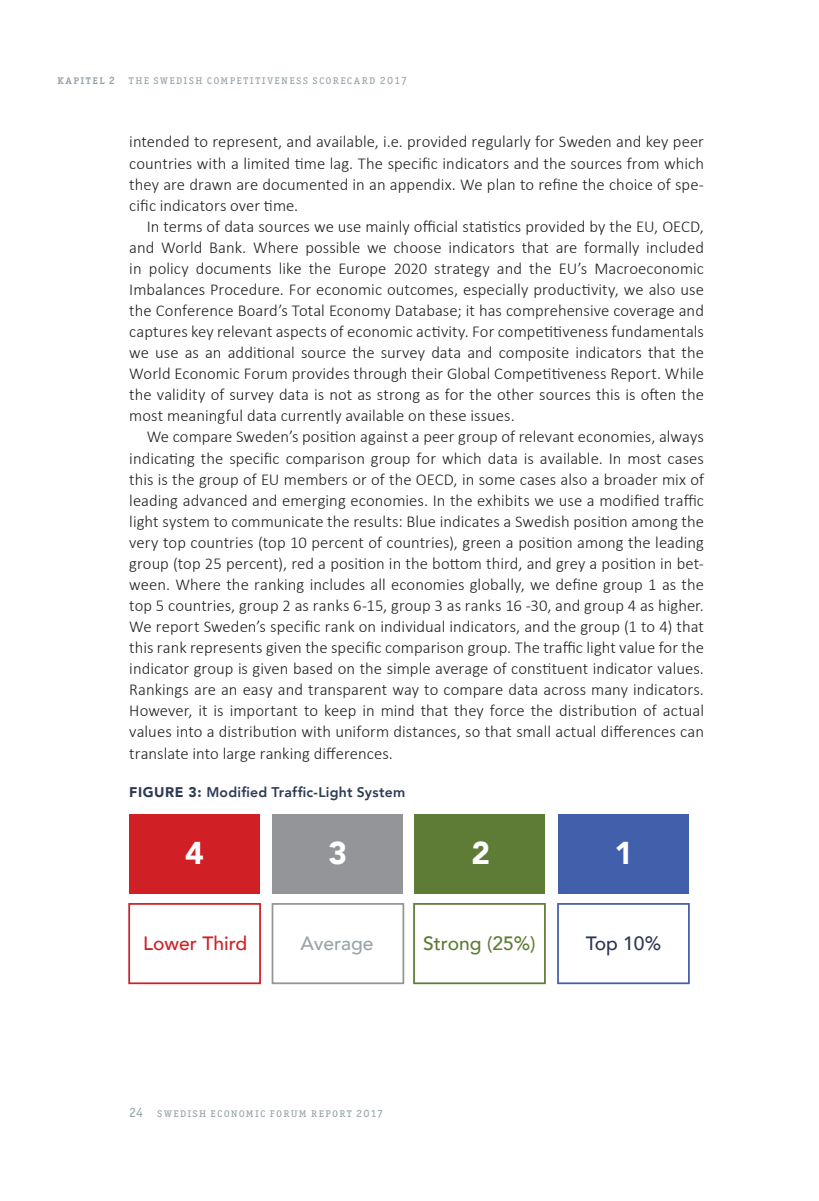
<style>
.page{position:relative;width:819px;height:1201px;background:#fff}
.page>*{position:absolute;margin:0;border:0;box-sizing:border-box;transform-origin:0 0}
.t1{font:900 31.5px "Avenir";color:#fff}
.t2{font:500 19.25px "Avenir";color:#5e7c35}
.t3{font:500 19.25px "Avenir";color:#d02026}
.t4{font:500 19.25px "Avenir";color:#97a5ab}
.t5{font:500 19.25px "Avenir";color:#2c3755}
.Brödtext_med_indrag{font:300 16.62px/21px "Calibri";color:#231f20;text-align:justify}
.Brödtext{font:300 16.62px/21px "Calibri";letter-spacing:.005em;color:#231f20;text-align:justify}
.Figurrubrik{font:800 14px "Avenir";letter-spacing:.02em;color:#2d3a56}
.Brödtext_med_indrag-2{font:12.25px "Officina Ser ITC Std";letter-spacing:.11em;color:#96a3a9}
.s1{font-weight:500}
.s2{font-weight:900}
.s3{font-size:14px}
</style>
<div class="page">
<div style="left:129px;top:814px;width:131px;height:80px;background:#d02026"></div>
<div style="left:128px;top:903px;width:133px;height:81px;border:2px solid #d02026"></div>
<div style="left:272px;top:814px;width:131px;height:80px;background:#939598"></div>
<div style="left:271px;top:903px;width:133px;height:81px;border:2px solid #939598"></div>
<div style="left:414px;top:814px;width:131px;height:80px;background:#5e7c35"></div>
<div style="left:413px;top:903px;width:132px;height:81px;border:2px solid #5e7c35"></div>
<div style="left:558px;top:814px;width:130px;height:80px;background:#425fab"></div>
<div style="left:557px;top:903px;width:132px;height:81px;border:2px solid #425fab"></div>
<p class="Brödtext_med_indrag-2" style="left:57px;top:73px;width:351px"><span class="s1">kapitel 2</span> The swedish competitiveness scorecard 2017</p>
<p class="Brödtext" style="left:129px;top:131px;width:576px">intended to represent, and available, i.e. provided regularly for Sweden and key peer countries with a limited time lag. The specific indicators and the sources from which they are drawn are documented in an appendix. We plan to refine the choice of spe&shy;cific indicators over time.</p>
<p class="Brödtext_med_indrag" style="left:129px;top:215px;width:576px;text-indent:17px">In terms of data sources we use mainly official statistics provided by the EU, OECD, and World Bank. Where possible we choose indicators that are formally included in policy documents like the Europe 2020 strategy and the EU’s Macroeconomic Imbalances Procedure. For economic outcomes, especially productivity, we also use the Conference Board’s Total Economy Database; it has comprehensive coverage and captures key relevant aspects of economic activity. For competitiveness fundamentals we use as an additional source the survey data and composite indicators that the World Economic Forum provides through their Global Competitiveness Report. While the validity of survey data is not as strong as for the other sources this is often the most meaningful data currently available on these issues.</p>
<p class="Brödtext_med_indrag" style="left:129px;top:425px;width:576px;text-indent:17px">We compare Sweden’s position against a peer group of relevant economies, always indicating the specific comparison group for which data is available. In most cases this is the group of EU members or of the OECD, in some cases also a broader mix of leading advanced and emerging economies. In the exhibits we use a modified traffic light system to communicate the results: Blue indicates a Swedish position among the very top countries (top 10 percent of countries), green a position among the leading group (top 25 percent), red a position in the bottom third, and grey a position in bet&shy;ween. Where the ranking includes all economies globally, we define group 1 as the top 5 countries, group 2 as ranks 6-15, group 3 as ranks 16 -30, and group 4 as higher.<br>We report Sweden’s specific rank on individual indicators, and the group (1 to 4) that this rank represents given the specific comparison group. The traffic light value for the indicator group is given based on the simple average of constituent indicator values.<br>Rankings are an easy and transparent way to compare data across many indicators.<br>However, it is important to keep in mind that they force the distribution of actual values into a distribution with uniform distances, so that small actual differences can translate into large ranking differences.</p>
<p class="Figurrubrik" style="left:129px;top:781px;width:277px"><span class="s2">FIGURE 3:</span> Modified Traffic-Light System</p>
<p class="t1" style="left:185px;top:826px;width:20px">4</p>
<p class="t1" style="left:328px;top:826px;width:20px">3</p>
<p class="t1" style="left:471px;top:826px;width:20px">2</p>
<p class="t1" style="left:614px;top:826px;width:20px">1</p>
<p class="t3" style="left:143px;top:926px;width:106px">Lower Third</p>
<p class="t4" style="left:300px;top:926px;width:75px">Average</p>
<p class="t2" style="left:423px;top:926px;width:114px">Strong (25%)</p>
<p class="t5" style="left:585px;top:926px;width:77px">Top 10%</p>
<p class="Brödtext_med_indrag-2" style="left:129px;top:1105px;width:255px"><span class="s3">24</span> Swedish Economic Forum Report 2017</p>
</div>
